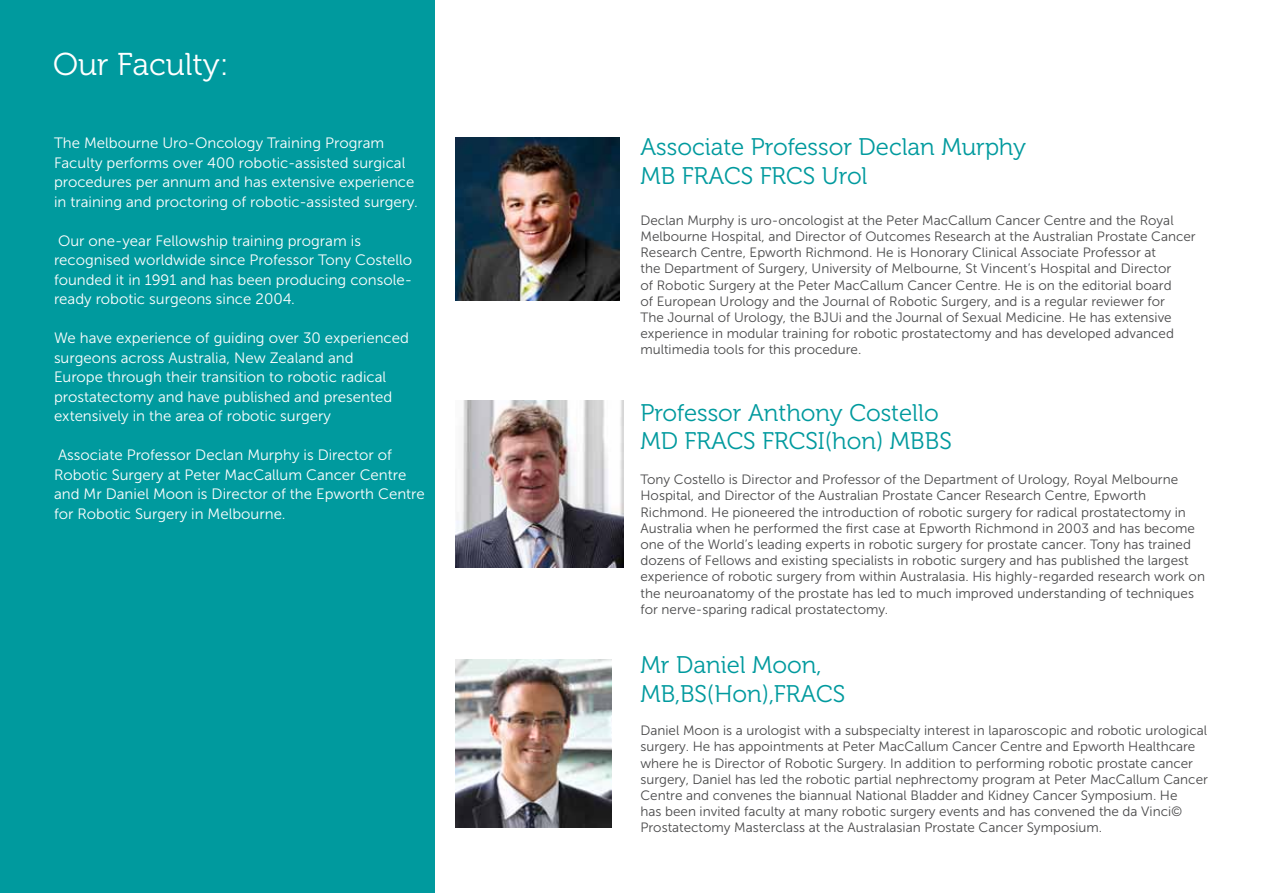
<style>
.page{position:relative;width:1263px;height:893px;background:#fff}
.page>*{position:absolute;margin:0;border:0;box-sizing:border-box;transform-origin:0 0}
.t1{font:31.5px "Museo 300";color:#fff}
.t2{font:24px/28.8px "Museo 300";color:#009a9e}
.t3{font:15px/19.5px "Museo Sans 300";color:#fff}
.t4{font:13.5px/16.2px "Museo Sans 300";color:#49494a}
</style>
<div class="page">
<div style="left:0;top:0;width:434px;height:893px;background:#009a9e"></div>
<img style="left:456px;top:137px;width:163px;height:164px">
<img style="left:456px;top:400px;width:167px;height:168px">
<img style="left:456px;top:660px;width:155px;height:167px">
<h1 class="t1" style="left:53px;top:47px;width:177px">Our Faculty:</h1>
<p class="t3" style="left:54px;top:134px;width:365px">The Melbourne Uro-Oncology Training Program Faculty performs over 400 robotic-assisted surgical procedures per annum and has extensive experience in training and proctoring of robotic-assisted surgery.</p>
<p class="t3" style="left:54px;top:231px;width:360px">Our one-year Fellowship training program is recognised worldwide since Professor Tony Costello founded it in 1991 and has been producing console&shy;ready robotic surgeons since 2004.</p>
<p class="t3" style="left:54px;top:329px;width:356px">We have experience of guiding over 30 experienced surgeons across Australia, New Zealand and<br>Europe through their transition to robotic radical prostatectomy and have published and presented extensively in the area of robotic surgery</p>
<p class="t3" style="left:54px;top:446px;width:372px">Associate Professor Declan Murphy is Director of Robotic Surgery at Peter MacCallum Cancer Centre and Mr Daniel Moon is Director of the Epworth Centre for Robotic Surgery in Melbourne.</p>
<h2 class="t2" style="left:640px;top:133px;width:387px">Associate Professor Declan Murphy<br>MB FRACS FRCS Urol</h2>
<p class="t4" style="left:640px;top:212px;width:557px">Declan Murphy is uro-oncologist at the Peter MacCallum Cancer Centre and the Royal Melbourne Hospital, and Director of Outcomes Research at the Australian Prostate Cancer Research Centre, Epworth Richmond. He is Honorary Clinical Associate Professor at<br>the Department of Surgery, University of Melbourne, St Vincent’s Hospital and Director<br>of Robotic Surgery at the Peter MacCallum Cancer Centre. He is on the editorial board<br>of European Urology and the Journal of Robotic Surgery, and is a regular reviewer for<br>The Journal of Urology, the BJUi and the Journal of Sexual Medicine. He has extensive experience in modular training for robotic prostatectomy and has developed advanced multimedia tools for this procedure.</p>
<h2 class="t2" style="left:640px;top:398px;width:313px">Professor Anthony Costello<br>MD FRACS FRCSI(hon) MBBS</h2>
<p class="t4" style="left:640px;top:472px;width:566px">Tony Costello is Director and Professor of the Department of Urology, Royal Melbourne Hospital, and Director of the Australian Prostate Cancer Research Centre, Epworth Richmond. He pioneered the introduction of robotic surgery for radical prostatectomy in Australia when he performed the first case at Epworth Richmond in 2003 and has become one of the World’s leading experts in robotic surgery for prostate cancer. Tony has trained dozens of Fellows and existing specialists in robotic surgery and has published the largest experience of robotic surgery from within Australasia. His highly-regarded research work on the neuroanatomy of the prostate has led to much improved understanding of techniques for nerve-sparing radical prostatectomy.</p>
<h2 class="t2" style="left:640px;top:651px;width:206px">Mr Daniel Moon,<br>MB,BS(Hon),FRACS</h2>
<p class="t4" style="left:640px;top:722px;width:569px">Daniel Moon is a urologist with a subspecialty interest in laparoscopic and robotic urological surgery. He has appointments at Peter MacCallum Cancer Centre and Epworth Healthcare where he is Director of Robotic Surgery. In addition to performing robotic prostate cancer surgery, Daniel has led the robotic partial nephrectomy program at Peter MacCallum Cancer Centre and convenes the biannual National Bladder and Kidney Cancer Symposium. He<br>has been invited faculty at many robotic surgery events and has convened the da Vinci© Prostatectomy Masterclass at the Australasian Prostate Cancer Symposium.</p>
</div>
